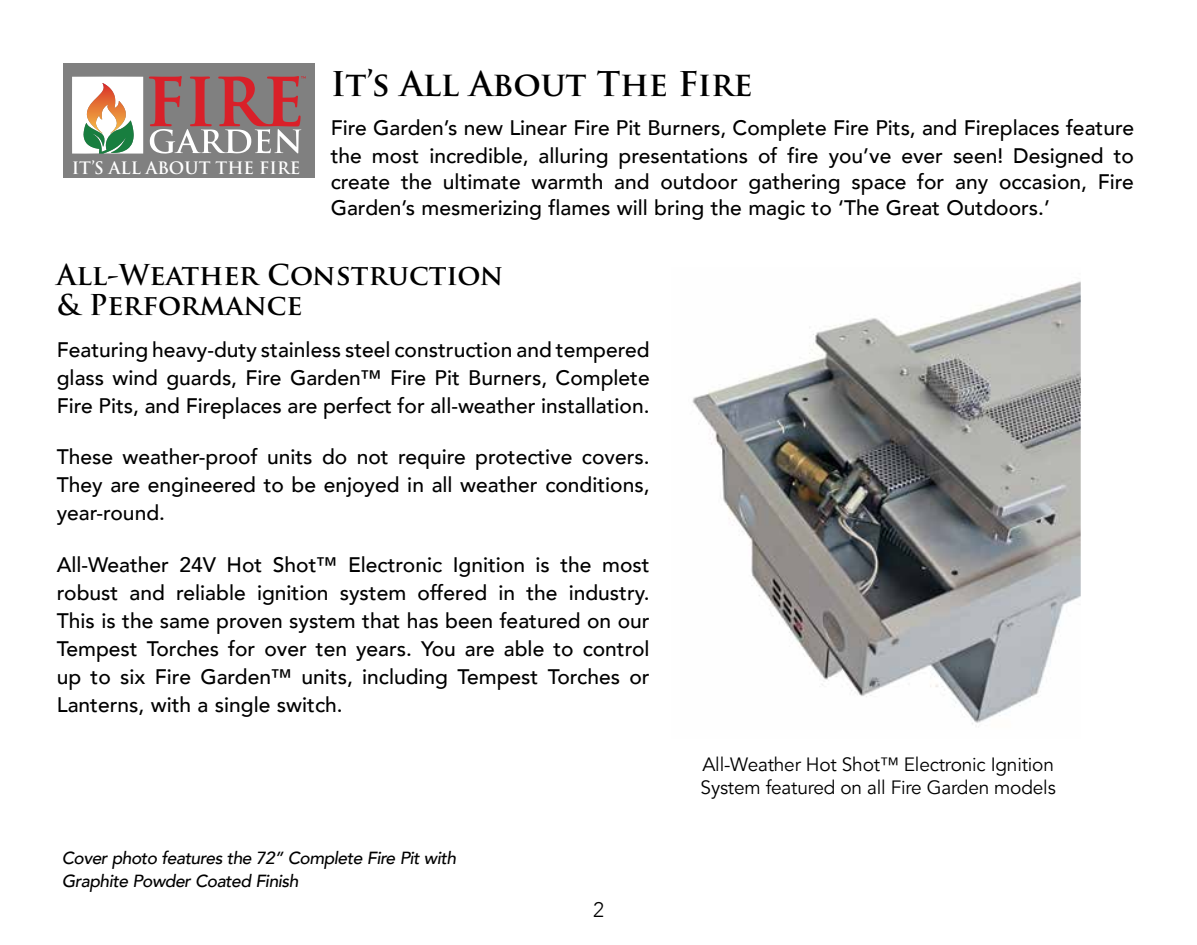
<style>
.page{position:relative;width:1197px;height:945px;background:#fff}
.page>*{position:absolute;margin:0;border:0;box-sizing:border-box;transform-origin:0 0}
.t1{font:700 33.25px "Trajan Pro";letter-spacing:-.01em;color:#000}
.t2{font:700 28px/29.8px "Trajan Pro";color:#000}
.t3{font:500 21px/28px "Avenir";color:#000;text-align:justify}
.t4{font:300 21px "Avenir";color:#000}
.t5{font:19.25px/23.1px "Avenir";letter-spacing:-.01em;color:#000}
.t6{font:italic 500 17.5px/22.8px "Avenir";letter-spacing:-.03em;color:#000}
.t7{font:700 16.62px "Trajan Pro";color:#fff}
</style>
<div class="page">
<img style="left:692px;top:281px;width:388px;height:444px">
<div style="left:63px;top:63px;width:252px;height:115px;background:#808080"></div>
<svg style="left:149px;top:76px;width:157px;height:78px"></svg>
<svg style="left:72px;top:77px;width:71px;height:77px;background:#d2d3be"></svg>
<p class="t7" style="left:72px;top:157px;width:230px">IT’S ALL ABOUT THE FIRE</p>
<h1 class="t1" style="left:331px;top:63px;width:423px">It’s All About The Fire</h1>
<p class="t3" style="left:331px;top:113px;width:805px;line-height:26.8px">Fire Garden’s new Linear Fire Pit Burners, Complete Fire Pits, and Fireplaces feature the most incredible, alluring presentations of fire you’ve ever seen! Designed to create the ultimate warmth and outdoor gathering space for any occasion, Fire Garden’s mesmerizing flames will bring the magic to ‘The Great Outdoors.’</p>
<h2 class="t2" style="left:57px;top:260px;width:448px">All-Weather Construction &amp; Performance</h2>
<p class="t3" style="left:57px;top:334px;width:594px">Featuring heavy-duty stainless steel construction and tempered glass wind guards, Fire Garden™ Fire Pit Burners, Complete Fire Pits, and Fireplaces are perfect for all-weather installation.</p>
<p class="t3" style="left:57px;top:441px;width:594px">These weather-proof units do not require protective covers.<br>They are engineered to be enjoyed in all weather conditions, year-round.</p>
<p class="t3" style="left:57px;top:550px;width:594px">All-Weather 24V Hot Shot™ Electronic Ignition is the most robust and reliable ignition system offered in the industry.<br>This is the same proven system that has been featured on our Tempest Torches for over ten years. You are able to control up to six Fire Garden™ units, including Tempest Torches or Lanterns, with a single switch.</p>
<p class="t6" style="left:62px;top:847px;width:396px">Cover photo features the 72” Complete Fire Pit with<br>Graphite Powder Coated Finish</p>
<p class="t4" style="left:593px;top:897px;width:12px">2</p>
<p class="t5" style="left:701px;top:753px;width:357px">All-Weather Hot Shot™ Electronic Ignition<br>System featured on all Fire Garden models</p>
</div>
